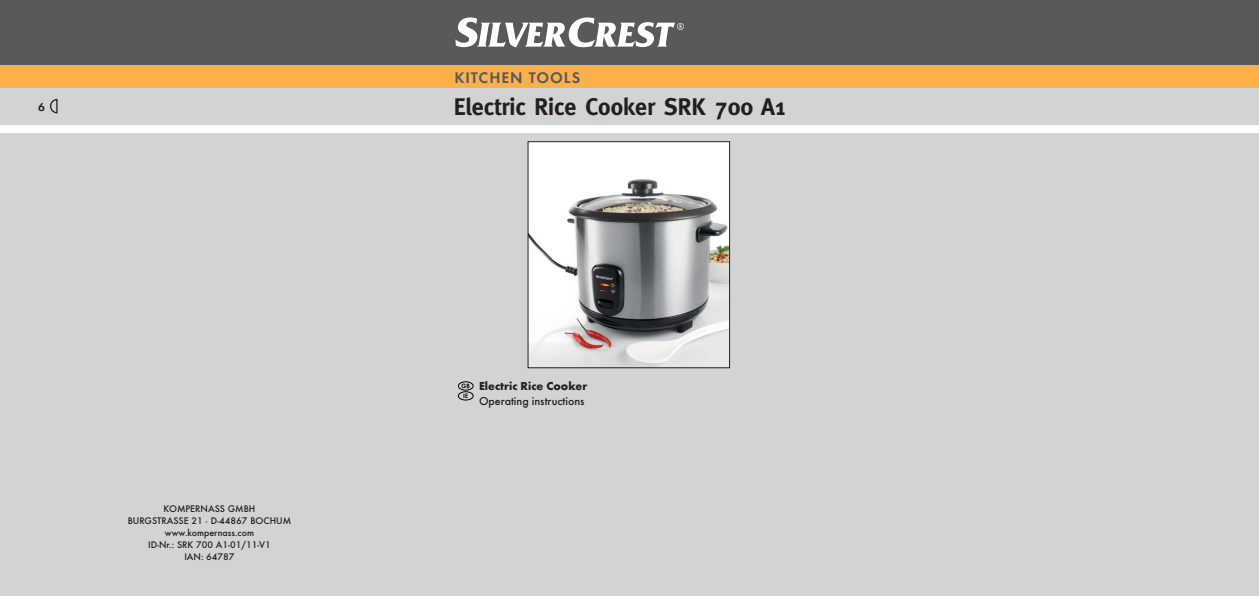
<style>
.page{position:relative;width:1259px;height:596px;background:#fff}
.page>*{position:absolute;margin:0;border:0;box-sizing:border-box;transform-origin:0 0}
.t1{font:700 24px "Meta";color:#231f20}
.t2{font:16px "Futura T Dem";letter-spacing:.055em;color:#58595b}
.t3{font:500 12px "Futura T";color:#231f20}
.t4{font:700 12px "Futura T";color:#231f20}
.t5{font:12px "Futura T Dem";color:#231f20}
.t6{font:500 10px/12px "Futura T";color:#231f20;text-align:center}
</style>
<div class="page">
<div style="left:0;top:133px;width:1259px;height:462px;background:#d1d3d4"></div>
<div style="left:0;top:0;width:1259px;height:65px;background:#58595b"></div>
<div style="left:0;top:65px;width:1259px;height:23px;background:#fbb04b"></div>
<div style="left:0;top:88px;width:1259px;height:37px;background:#d1d3d4"></div>
<svg style="left:455px;top:17px;width:229px;height:30px"></svg>
<svg style="left:50px;top:99px;width:8px;height:14px"></svg>
<div style="left:458px;top:381px;width:15px;height:9px;border:1px solid #000;border-radius:50%"></div>
<div style="left:458px;top:391px;width:15px;height:9px;border:1px solid #000;border-radius:50%"></div>
<svg style="left:461px;top:383px;width:8px;height:15px"></svg>
<img style="left:530px;top:143px;width:198px;height:223px">
<div style="left:528px;top:141px;width:202px;height:227px;border:1px solid #231f20"></div>
<h2 class="t2" style="left:454px;top:71px;width:128px">KITCHEN TOOLS</h2>
<p class="t5" style="left:38px;top:102px;width:8px">6</p>
<h1 class="t1" style="left:454px;top:96px;width:333px">Electric Rice Cooker SRK 700 A1</h1>
<p class="t6" style="left:128px;top:503px;width:165px">KOMPERNASS GMBH<br>BURGSTRASSE 21 · D-44867 BOCHUM www.kompernass.com<br>ID-Nr.: SRK 700 A1-01/11-V1<br>IAN: 64787</p>
<p class="t4" style="left:479px;top:381px;width:110px">Electric Rice Cooker</p>
<p class="t3" style="left:479px;top:396px;width:107px">Operating instructions</p>
</div>
